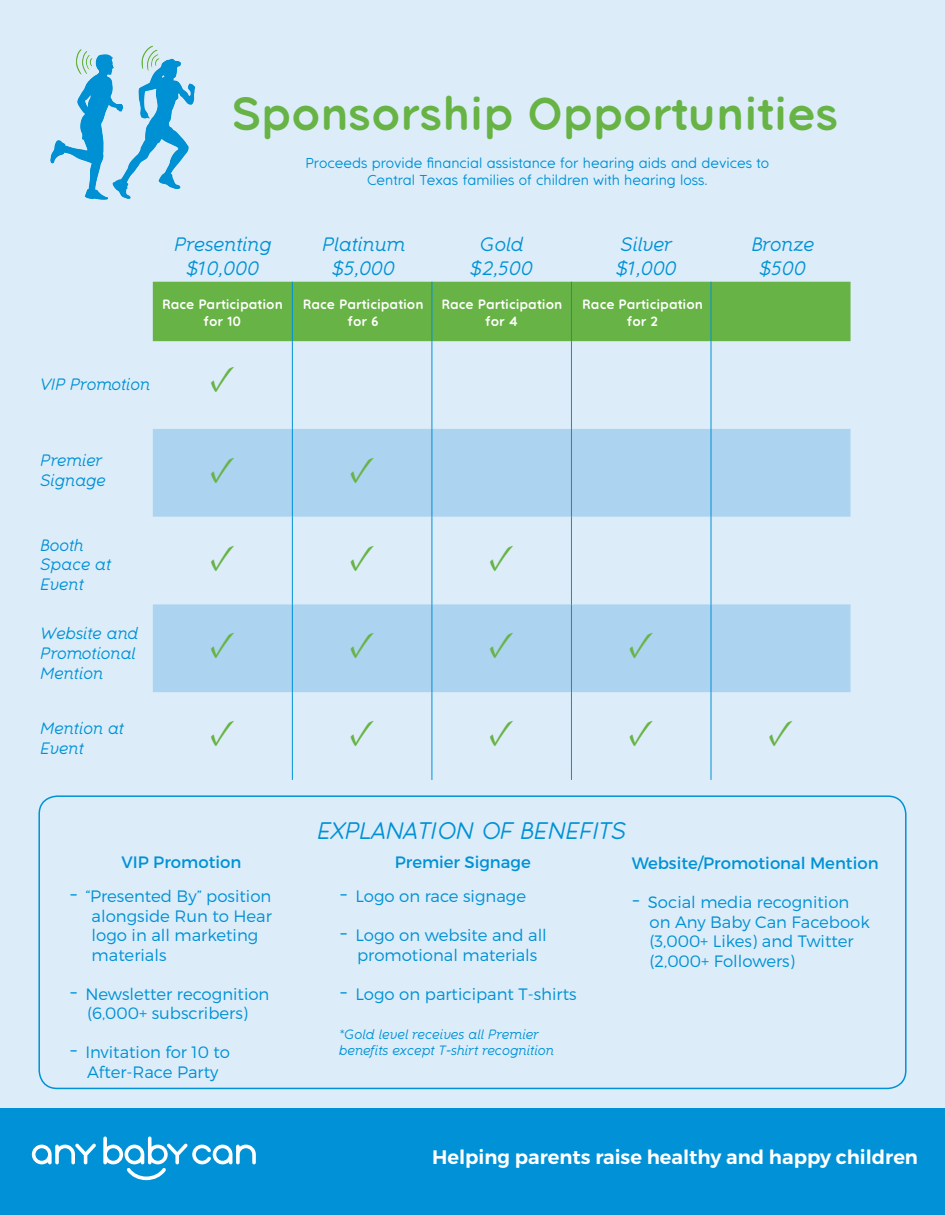
<style>
.page{position:relative;width:945px;height:1215px;background:#dcedf9}
.page>*{position:absolute;margin:0;border:0;box-sizing:border-box;transform-origin:0 0}
.t1{font:700 46.5px "Quicksand Pro";color:#68b345}
.t2{font:37.5px "Minion Pro";color:#68b345}
.t3{font:italic 24px "Quicksand Pro";color:#0091d6}
.t4{font:600 19.5px "Montserrat";color:#fff}
.t5{font:italic 19.35px "Quicksand Pro";color:#0091d6}
.t6{font:300 16.5px "Montserrat";color:#0091d6}
.t7{font:italic 16.5px/19.8px "Quicksand Pro";color:#0091d6}
.t8{font:16.5px "Montserrat";color:#0091d6}
.t9{font:14.4px "Quicksand Pro";color:#0091d6}
.t10{font:700 13.5px/16.2px "Quicksand Pro";color:#fff;text-align:center}
.t11{font:italic 13.5px/16.5px "Quicksand Pro";color:#0091d6}
.s1{font-family:"Quicksand Pro";font-size:24px}
</style>
<div class="page">
<img style="left:50px;top:45px;width:146px;height:155px">
<div style="left:0;top:1109px;width:945px;height:106px;background:#0091d6"></div>
<div style="left:153px;top:282px;width:698px;height:59px;background:#68b345"></div>
<svg style="left:153px;top:429px;width:698px;height:263px;fill:#acd3ef"></svg>
<hr style="left:292px;top:282px;width:1px;height:59px;background:#0091d6">
<hr style="left:432px;top:282px;width:1px;height:59px;background:#0091d6">
<hr style="left:571px;top:282px;width:1px;height:59px;background:#0091d6">
<hr style="left:711px;top:282px;width:1px;height:59px;background:#0091d6">
<hr style="left:292px;top:341px;width:1px;height:88px;background:#0091d6">
<hr style="left:432px;top:341px;width:1px;height:88px;background:#0091d6">
<hr style="left:571px;top:341px;width:1px;height:88px;background:#0091d6">
<hr style="left:711px;top:341px;width:1px;height:88px;background:#0091d6">
<hr style="left:292px;top:429px;width:1px;height:88px;background:#0091d6">
<hr style="left:432px;top:429px;width:1px;height:88px;background:#0091d6">
<hr style="left:571px;top:429px;width:1px;height:88px;background:#0091d6">
<hr style="left:711px;top:429px;width:1px;height:88px;background:#0091d6">
<hr style="left:292px;top:517px;width:1px;height:87px;background:#0091d6">
<hr style="left:432px;top:517px;width:1px;height:87px;background:#0091d6">
<hr style="left:571px;top:517px;width:1px;height:87px;background:#0091d6">
<hr style="left:711px;top:517px;width:1px;height:87px;background:#0091d6">
<hr style="left:292px;top:604px;width:1px;height:88px;background:#0091d6">
<hr style="left:432px;top:604px;width:1px;height:88px;background:#0091d6">
<hr style="left:571px;top:604px;width:1px;height:88px;background:#0091d6">
<hr style="left:711px;top:604px;width:1px;height:88px;background:#0091d6">
<hr style="left:292px;top:692px;width:1px;height:88px;background:#0091d6">
<hr style="left:432px;top:692px;width:1px;height:88px;background:#0091d6">
<hr style="left:571px;top:692px;width:1px;height:88px;background:#0091d6">
<hr style="left:711px;top:692px;width:1px;height:88px;background:#0091d6">
<div style="left:38px;top:795px;width:869px;height:294px;border:2px solid #0091d6;border-radius:18px"></div>
<svg style="left:32px;top:1137px;width:224px;height:43px"></svg>
<p class="t1" style="left:232px;top:84px;width:608px">Sponsorship Opportunities</p>
<p class="t5" style="left:175px;top:232px;width:99px">Presenting</p>
<p class="t5" style="left:187px;top:256px;width:74px">$10,000</p>
<p class="t9" style="left:305px;top:154px;width:465px">Proceeds provide financial assistance for hearing aids and devices to</p>
<p class="t9" style="left:367px;top:171px;width:342px">Central Texas families of children with hearing loss.</p>
<p class="t5" style="left:323px;top:232px;width:84px">Platinum</p>
<p class="t5" style="left:333px;top:256px;width:64px">$5,000</p>
<p class="t5" style="left:480px;top:232px;width:45px">Gold</p>
<p class="t5" style="left:471px;top:256px;width:64px">$2,500</p>
<p class="t5" style="left:621px;top:232px;width:54px">Silver</p>
<p class="t5" style="left:617px;top:256px;width:62px">$1,000</p>
<p class="t5" style="left:752px;top:232px;width:64px">Bronze</p>
<p class="t5" style="left:760px;top:256px;width:47px">$500</p>
<p class="t10" style="left:162px;top:297px;width:122px">Race Participation for 10</p>
<p class="t10" style="left:303px;top:297px;width:122px">Race Participation for 6</p>
<p class="t10" style="left:441px;top:297px;width:122px">Race Participation for 4</p>
<p class="t10" style="left:582px;top:297px;width:122px">Race Participation for 2</p>
<p class="t7" style="left:40px;top:374px;width:111px">VIP Promotion</p>
<p class="t2" style="left:210px;top:353px;width:27px">✓</p>
<p class="t7" style="left:40px;top:451px;width:64px">Premier</p>
<p class="t7" style="left:40px;top:471px;width:67px">Signage</p>
<p class="t7" style="left:40px;top:535px;width:45px">Booth</p>
<p class="t7" style="left:40px;top:555px;width:72px">Space at</p>
<p class="t7" style="left:40px;top:575px;width:45px">Event</p>
<p class="t7" style="left:40px;top:624px;width:99px">Website and<br>Promotional<br>Mention</p>
<p class="t7" style="left:40px;top:719px;width:85px">Mention at<br>Event</p>
<p class="t2" style="left:210px;top:444px;width:27px">✓</p>
<p class="t2" style="left:349px;top:444px;width:27px">✓</p>
<p class="t2" style="left:210px;top:532px;width:27px">✓</p>
<p class="t2" style="left:349px;top:532px;width:27px">✓</p>
<p class="t2" style="left:489px;top:532px;width:27px">✓</p>
<p class="t2" style="left:210px;top:619px;width:27px">✓</p>
<p class="t2" style="left:349px;top:619px;width:27px">✓</p>
<p class="t2" style="left:489px;top:619px;width:27px">✓</p>
<p class="t2" style="left:628px;top:619px;width:27px">✓</p>
<p class="t2" style="left:210px;top:707px;width:27px">✓</p>
<p class="t2" style="left:349px;top:707px;width:27px">✓</p>
<p class="t2" style="left:489px;top:707px;width:27px">✓</p>
<p class="t2" style="left:628px;top:707px;width:27px">✓</p>
<p class="t2" style="left:768px;top:707px;width:27px">✓</p>
<p class="t3" style="left:318px;top:815px;width:310px">EXPLANATION OF BENEFITS</p>
<p class="t8" style="left:122px;top:852px;width:121px">VIP Promotion</p>
<p class="t6" style="left:69px;top:886px;width:204px"><span class="s1">-</span> “Presented By” position</p>
<p class="t6" style="left:92px;top:906px;width:182px">alongside Run to Hear</p>
<p class="t6" style="left:92px;top:925px;width:168px">logo in all marketing</p>
<p class="t6" style="left:92px;top:945px;width:76px">materials</p>
<p class="t6" style="left:69px;top:984px;width:202px"><span class="s1">-</span> Newsletter recognition</p>
<p class="t6" style="left:87px;top:1003px;width:162px">(6,000+ subscribers)</p>
<p class="t6" style="left:69px;top:1042px;width:163px"><span class="s1">-</span> Invitation for 10 to</p>
<p class="t6" style="left:87px;top:1062px;width:133px">After-Race Party</p>
<p class="t8" style="left:395px;top:852px;width:138px">Premier Signage</p>
<p class="t6" style="left:339px;top:886px;width:189px"><span class="s1">-</span> Logo on race signage</p>
<p class="t6" style="left:339px;top:925px;width:209px"><span class="s1">-</span> Logo on website and all</p>
<p class="t6" style="left:357px;top:945px;width:182px">promotional materials</p>
<p class="t6" style="left:339px;top:984px;width:239px"><span class="s1">-</span> Logo on participant T-shirts</p>
<p class="t11" style="left:339px;top:1026px;width:217px">*Gold level receives all Premier benefits except T-shirt recognition</p>
<p class="t8" style="left:632px;top:853px;width:248px">Website/Promotional Mention</p>
<p class="t6" style="left:631px;top:892px;width:219px"><span class="s1">-</span> Social media recognition</p>
<p class="t6" style="left:650px;top:912px;width:222px">on Any Baby Can Facebook</p>
<p class="t6" style="left:650px;top:931px;width:206px">(3,000+ Likes) and Twitter</p>
<p class="t6" style="left:650px;top:951px;width:147px">(2,000+ Followers)</p>
<p class="t4" style="left:432px;top:1145px;width:487px">Helping parents raise healthy and happy children</p>
</div>
